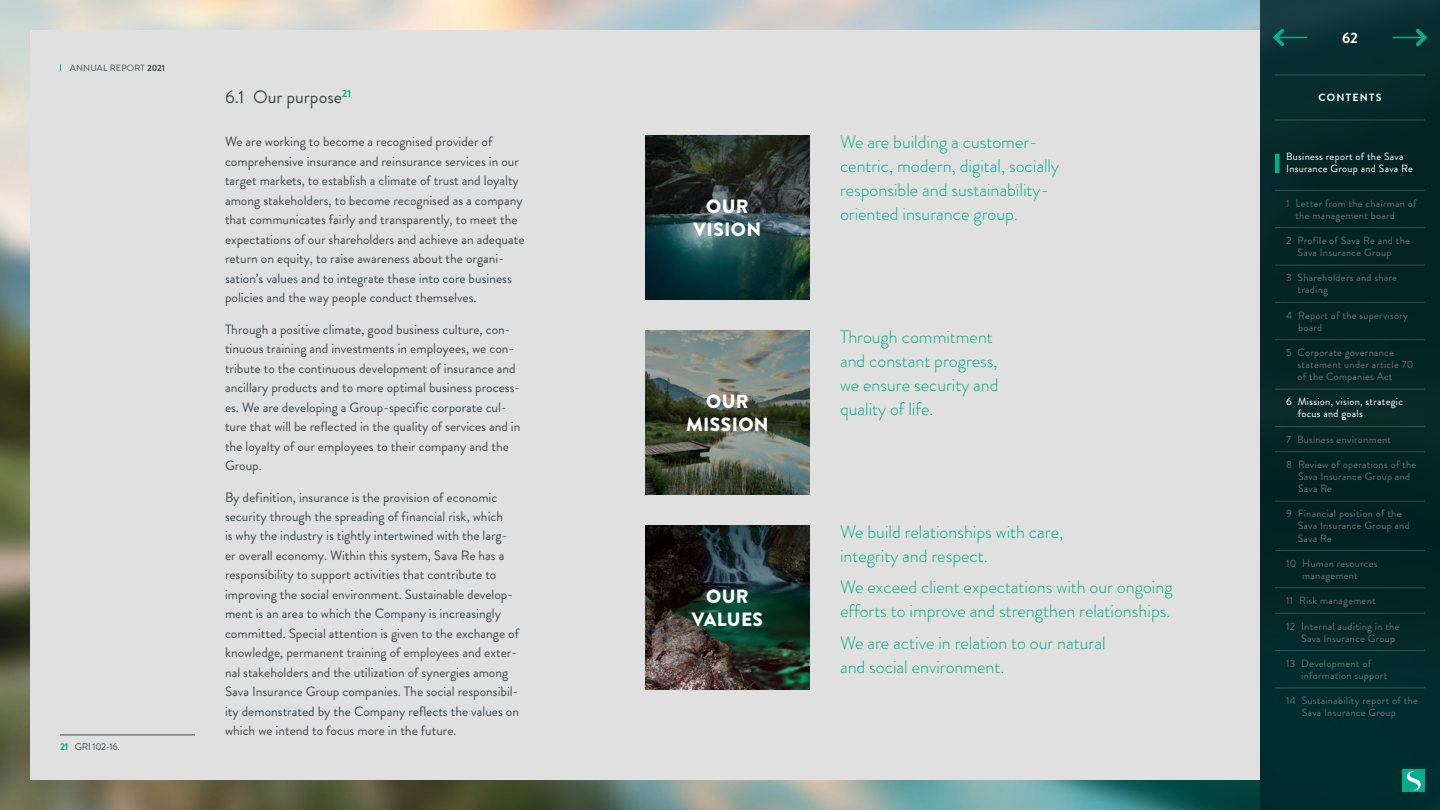
<style>
.page{position:relative;width:1440px;height:810px;background:#fff}
.page>*{position:absolute;margin:0;border:0;box-sizing:border-box;transform-origin:0 0}
.t1{font:900 19.2px/23px "Brandon Grotesque";letter-spacing:.02em;color:#fff;text-align:center}
.t2{font:300 18px/24px "Brandon Grotesque";color:#00ad8c}
.t3{font:18px "Brandon Grotesque";color:#41494e}
.t4{font:700 15px "Brandon Grotesque";color:#fff}
.t5{font:13.5px/19.5px "Brandon Grotesque";color:#41494e}
.t6{font:10.5px/12px "Brandon Grotesque";letter-spacing:.025em;color:#667275}
.t7{font:10.5px/12px "Brandon Grotesque";letter-spacing:.025em;color:#fff}
.t8{font:700 10.5px "Brandon Grotesque";letter-spacing:.12em;color:#fff}
.t9{font:9.75px "Brandon Grotesque";letter-spacing:-.025em;color:#41494e}
.t10{font:9px "Brandon Grotesque";letter-spacing:.02em;color:#41494e}
.s1{font-weight:700}
.s2{font-weight:700;color:#00ad8c}
</style>
<div class="page">
<img style="left:0;top:0;width:1260px;height:810px">
<div style="left:30px;top:30px;width:1230px;height:750px;background:#e0e0e0"></div>
<div style="left:1260px;top:0;width:180px;height:810px;background:#002629"></div>
<hr style="left:1276px;top:37px;width:31px;height:1px;background:#00ad8c">
<svg style="left:1270px;top:25px;width:18px;height:25px"></svg>
<hr style="left:1393px;top:37px;width:31px;height:1px;background:#00ad8c">
<svg style="left:1412px;top:28px;width:16px;height:19px"></svg>
<hr style="left:1275px;top:120px;width:150px;height:1px;background:#fff">
<hr style="left:1275px;top:75px;width:150px;height:1px;background:#fff">
<hr style="left:1275px;top:190px;width:150px;height:1px;background:#fff">
<hr style="left:1275px;top:227px;width:150px;height:1px;background:#fff">
<hr style="left:1275px;top:265px;width:150px;height:1px;background:#fff">
<hr style="left:1275px;top:302px;width:150px;height:1px;background:#fff">
<hr style="left:1275px;top:339px;width:150px;height:1px;background:#fff">
<hr style="left:1275px;top:389px;width:150px;height:1px;background:#fff">
<hr style="left:1275px;top:426px;width:150px;height:1px;background:#fff">
<hr style="left:1275px;top:451px;width:150px;height:1px;background:#fff">
<hr style="left:1275px;top:501px;width:150px;height:1px;background:#fff">
<hr style="left:1275px;top:550px;width:150px;height:1px;background:#fff">
<hr style="left:1275px;top:587px;width:150px;height:1px;background:#fff">
<hr style="left:1275px;top:613px;width:150px;height:1px;background:#fff">
<hr style="left:1275px;top:650px;width:150px;height:1px;background:#fff">
<hr style="left:1275px;top:688px;width:150px;height:1px;background:#fff">
<div style="left:1275px;top:154px;width:5px;height:19px;background:#00ad8c"></div>
<hr style="left:60px;top:735px;width:135px;height:1px;background:#41494e">
<svg style="left:645px;top:135px;width:165px;height:165px;background:#213937"></svg>
<img style="left:645px;top:525px;width:165px;height:165px">
<svg style="left:645px;top:330px;width:165px;height:165px;background:#5e685c"></svg>
<div style="left:1402px;top:770px;width:23px;height:22px;background:#00ad8c"></div>
<svg style="left:1407px;top:771px;width:14px;height:19px"></svg>
<p class="t10" style="left:70px;top:61px;width:97px">ANNUAL REPORT <span class="s1">2021</span></p>
<p class="t9" style="left:60px;top:740px;width:61px"><span class="s2">21</span> GRI 102-16.</p>
<h2 class="t3" style="left:225px;top:84px;width:128px">6.1 Our purpose<sup>21</sup></h2>
<p class="t5" style="left:225px;top:132px;width:301px">We are working to become a recognised provider of comprehensive insurance and reinsurance services in our target markets, to establish a climate of trust and loyalty among stakeholders, to become recognised as a company that communicates fairly and transparently, to meet the expectations of our shareholders and achieve an adequate return on equity, to raise awareness about the organi&shy;sation’s values and to integrate these into core business policies and the way people conduct themselves.</p>
<p class="t5" style="left:225px;top:319px;width:297px">Through a positive climate, good business culture, con&shy;tinuous training and investments in employees, we con&shy;tribute to the continuous development of insurance and ancillary products and to more optimal business process&shy;es. We are developing a Group-specific corporate cul&shy;ture that will be reflected in the quality of services and in the loyalty of our employees to their company and the Group.</p>
<p class="t5" style="left:225px;top:487px;width:296px">By definition, insurance is the provision of economic security through the spreading of financial risk, which<br>is why the industry is tightly intertwined with the larg&shy;er overall economy. Within this system, Sava Re has a responsibility to support activities that contribute to improving the social environment. Sustainable develop&shy;ment is an area to which the Company is increasingly committed. Special attention is given to the exchange of knowledge, permanent training of employees and exter&shy;nal stakeholders and the utilization of synergies among Sava Insurance Group companies. The social responsibil&shy;ity demonstrated by the Company reflects the values on which we intend to focus more in the future.</p>
<h1 class="t1" style="left:694px;top:195px;width:69px">OUR<br>VISION</h1>
<h1 class="t1" style="left:686px;top:390px;width:84px">OUR<br>MISSION</h1>
<h1 class="t1" style="left:692px;top:585px;width:73px">OUR<br>VALUES</h1>
<h2 class="t2" style="left:840px;top:129px;width:221px">We are building a customer&shy;centric, modern, digital, socially responsible and sustainability&shy;oriented insurance group.</h2>
<h2 class="t2" style="left:840px;top:324px;width:160px">Through commitment and constant progress, we ensure security and quality of life.</h2>
<h2 class="t2" style="left:840px;top:519px;width:225px">We build relationships with care, integrity and respect.</h2>
<h2 class="t2" style="left:840px;top:575px;width:334px">We exceed client expectations with our ongoing efforts to improve and strengthen relationships.</h2>
<h2 class="t2" style="left:840px;top:630px;width:267px">We are active in relation to our natural and social environment.</h2>
<p class="t4" style="left:1342px;top:27px;width:17px">62</p>
<p class="t8" style="left:1318px;top:90px;width:64px">CONTENTS</p>
<p class="t7" style="left:1286px;top:151px;width:128px">Business report of the Sava<br>Insurance Group and Sava Re</p>
<p class="t6" style="left:1295px;top:197px;width:123px;text-indent:-9px">1 Letter from the chairman of the management board</p>
<p class="t6" style="left:1297px;top:235px;width:114px;text-indent:-11px">2 Profile of Sava Re and the<br>Sava Insurance Group</p>
<p class="t6" style="left:1298px;top:272px;width:101px;text-indent:-11px">3 Shareholders and share trading</p>
<p class="t6" style="left:1298px;top:309px;width:112px;text-indent:-12px">4 Report of the supervisory board</p>
<p class="t6" style="left:1298px;top:347px;width:117px;text-indent:-11px">5 Corporate governance statement under article 70 of the Companies Act</p>
<p class="t7" style="left:1298px;top:396px;width:107px;text-indent:-11px">6 Mission, vision, strategic focus and goals</p>
<p class="t6" style="left:1286px;top:433px;width:106px">7 Business environment</p>
<p class="t6" style="left:1298px;top:459px;width:120px;text-indent:-12px">8 Review of operations of the<br>Sava Insurance Group and<br>Sava Re</p>
<p class="t6" style="left:1298px;top:508px;width:114px;text-indent:-11px">9 Financial position of the<br>Sava Insurance Group and<br>Sava Re</p>
<p class="t6" style="left:1286px;top:557px;width:93px;text-align:center">10 Human resources management</p>
<p class="t6" style="left:1286px;top:595px;width:91px">11 Risk management</p>
<p class="t6" style="left:1301px;top:620px;width:100px;text-indent:-15px">12 Internal auditing in the<br>Sava Insurance Group</p>
<p class="t6" style="left:1301px;top:657px;width:87px;text-indent:-15px">13 Development of information support</p>
<p class="t6" style="left:1302px;top:695px;width:117px;text-indent:-16px">14 Sustainability report of the<br>Sava Insurance Group</p>
</div>
